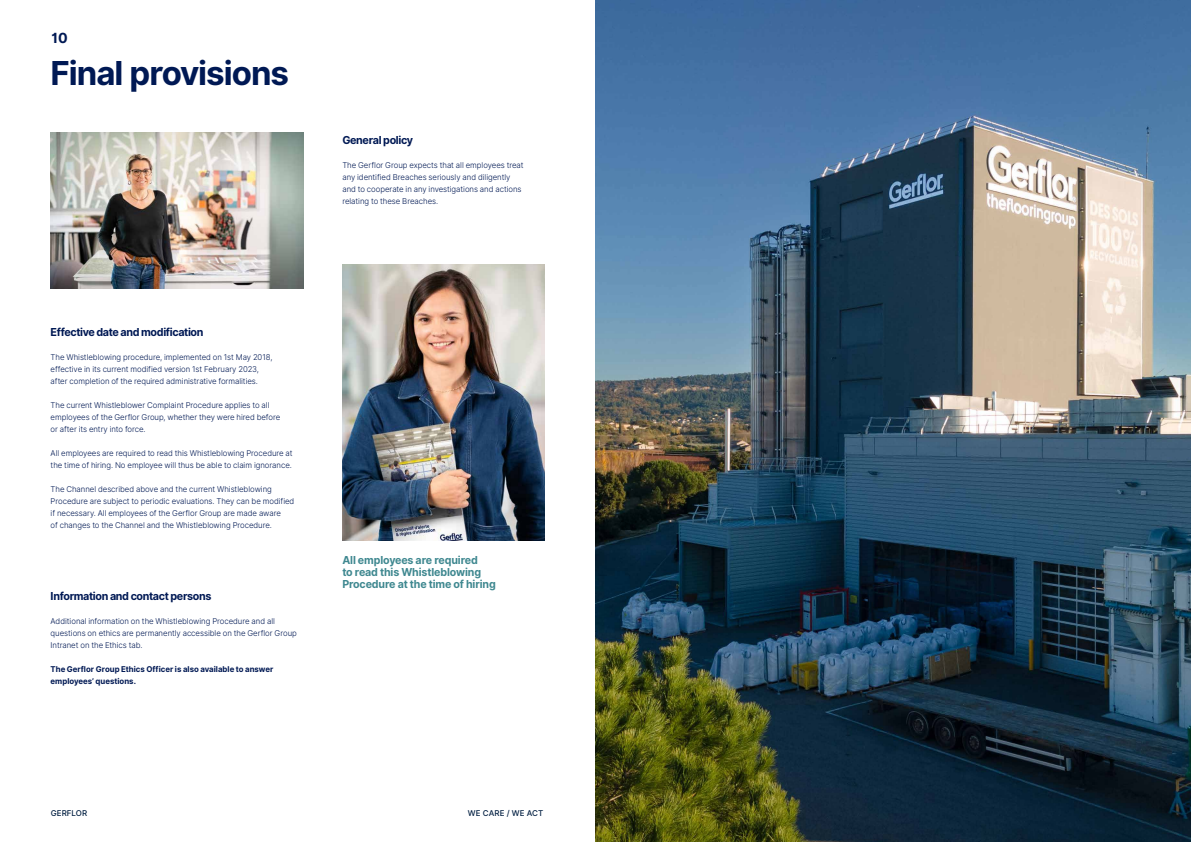
<style>
.page{position:relative;width:1191px;height:842px;background:#fff}
.page>*{position:absolute;margin:0;border:0;box-sizing:border-box;transform-origin:0 0}
.t1{font:700 33px "Inter";letter-spacing:-.03em;color:#001954}
.t2{font:700 14px "Inter";color:#001954}
.t3{font:700 11px/12px "Inter";letter-spacing:-.01em;color:#3f8890}
.t4{font:700 11px "Inter";letter-spacing:-.035em;color:#001954}
.t5{font:300 8px/12px "Inter";letter-spacing:-.005em;color:#001954}
.t6{font:700 8px/12px "Inter";color:#001954}
.t7{font:500 8px "Inter";color:#001e41}
</style>
<div class="page">
<img style="left:595px;top:0;width:596px;height:842px">
<img style="left:342px;top:264px;width:203px;height:276px">
<img style="left:51px;top:132px;width:253px;height:156px">
<h2 class="t2" style="left:52px;top:27px;width:18px">10</h2>
<h1 class="t1" style="left:51px;top:49px;width:240px">Final provisions</h1>
<h3 class="t4" style="left:342px;top:132px;width:72px">General policy</h3>
<p class="t5" style="left:342px;top:159px;width:183px">The Gerflor Group expects that all employees treat any identified Breaches seriously and diligently and to cooperate in any investigations and actions relating to these Breaches.</p>
<h3 class="t4" style="left:51px;top:324px;width:154px">Effective date and modification</h3>
<p class="t5" style="left:51px;top:351px;width:223px">The Whistleblowing procedure, implemented on 1st May 2018, effective in its current modified version 1st February 2023, after completion of the required administrative formalities.</p>
<p class="t5" style="left:51px;top:399px;width:231px">The current Whistleblower Complaint Procedure applies to all employees of the Gerflor Group, whether they were hired before or after its entry into force.</p>
<p class="t5" style="left:51px;top:447px;width:243px">All employees are required to read this Whistleblowing Procedure at the time of hiring. No employee will thus be able to claim ignorance.</p>
<p class="t5" style="left:51px;top:483px;width:245px">The Channel described above and the current Whistleblowing Procedure are subject to periodic evaluations. They can be modified if necessary. All employees of the Gerflor Group are made aware<br>of changes to the Channel and the Whistleblowing Procedure.</p>
<h3 class="t4" style="left:51px;top:588px;width:162px">Information and contact persons</h3>
<p class="t5" style="left:51px;top:615px;width:248px">Additional information on the Whistleblowing Procedure and all questions on ethics are permanently accessible on the Gerflor Group<br>Intranet on the Ethics tab.</p>
<p class="t6" style="left:51px;top:663px;width:224px">The Gerflor Group Ethics Officer is also available to answer employees’ questions.</p>
<h3 class="t3" style="left:342px;top:554px;width:155px">All employees are required<br>to read this Whistleblowing<br>Procedure at the time of hiring</h3>
<p class="t7" style="left:51px;top:807px;width:38px">GERFLOR</p>
<p class="t7" style="left:468px;top:807px;width:77px">WE CARE / WE ACT</p>
</div>
